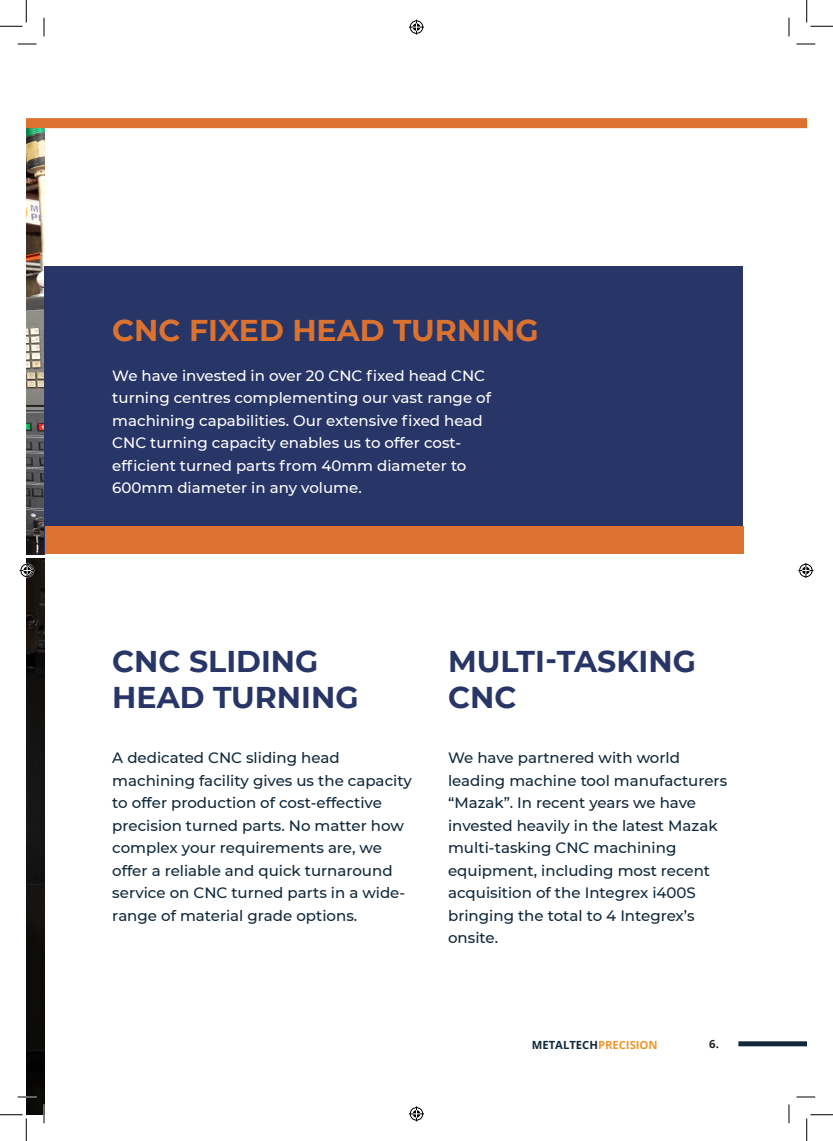
<style>
.page{position:relative;width:833px;height:1141px;background:#fff}
.page>*{position:absolute;margin:0;border:0;box-sizing:border-box;transform-origin:0 0}
.Title_01{font:700 30px "Montserrat";color:#283567}
.Title_01-2{font:700 30px "Montserrat";color:#db722f}
.Intro_text{font:500 15px/22.5px "Montserrat";color:#10283b}
.Intro_text-2{font:500 15px/22.5px "Montserrat";color:#fff}
.Text_03_Left{font:700 11.25px "Open Sans";color:#10283a}
.Text_03_Right{font:700 11.25px "Open Sans";color:#231f20}
.s1{color:#ef962a}
</style>
<div class="page">
<img style="left:26px;top:558px;width:18px;height:556px">
<img style="left:26px;top:128px;width:18px;height:426px">
<div style="left:738px;top:1041px;width:68px;height:5px;background:#10283a"></div>
<div style="left:44px;top:266px;width:698px;height:287px;background:#283567"></div>
<svg style="left:26px;top:26px;width:780px;height:102px"></svg>
<div style="left:45px;top:526px;width:698px;height:28px;background:#db722f"></div>
<svg style="left:18px;top:43px;width:18px;height:2px"></svg>
<svg style="left:796px;top:43px;width:18px;height:2px"></svg>
<svg style="left:18px;top:1096px;width:18px;height:1px"></svg>
<svg style="left:796px;top:1096px;width:18px;height:1px"></svg>
<svg style="left:43px;top:18px;width:2px;height:18px"></svg>
<svg style="left:43px;top:1104px;width:2px;height:19px"></svg>
<svg style="left:787px;top:18px;width:2px;height:18px"></svg>
<svg style="left:788px;top:1104px;width:1px;height:19px"></svg>
<svg style="left:0;top:0;width:27px;height:27px"></svg>
<svg style="left:0;top:1114px;width:27px;height:26px"></svg>
<svg style="left:806px;top:0;width:26px;height:27px"></svg>
<svg style="left:806px;top:1114px;width:26px;height:26px"></svg>
<svg style="left:409px;top:20px;width:15px;height:15px"></svg>
<svg style="left:409px;top:1106px;width:15px;height:15px"></svg>
<svg style="left:20px;top:563px;width:15px;height:15px"></svg>
<svg style="left:798px;top:563px;width:14px;height:15px"></svg>
<p class="Title_01-2" style="left:112px;top:308px;width:427px">CNC FIXED HEAD TURNING</p>
<p class="Intro_text-2" style="left:112px;top:363px;width:380px">We have invested in over 20 CNC fixed head CNC turning centres complementing our vast range of machining capabilities. Our extensive fixed head CNC turning capacity enables us to offer cost&shy;efficient turned parts from 40mm diameter to 600mm diameter in any volume.</p>
<p class="Title_01" style="left:112px;top:640px;width:207px">CNC SLIDING</p>
<p class="Title_01" style="left:112px;top:676px;width:247px">HEAD TURNING</p>
<p class="Intro_text" style="left:112px;top:746px;width:301px">A dedicated CNC sliding head machining facility gives us the capacity to offer production of cost-effective precision turned parts. No matter how complex your requirements are, we offer a reliable and quick turnaround service on CNC turned parts in a wide&shy;range of material grade options.</p>
<p class="Title_01" style="left:448px;top:640px;width:249px">MULTI-TASKING</p>
<p class="Title_01" style="left:448px;top:676px;width:70px">CNC</p>
<p class="Intro_text" style="left:448px;top:746px;width:280px">We have partnered with world leading machine tool manufacturers “Mazak”. In recent years we have invested heavily in the latest Mazak multi-tasking CNC machining equipment, including most recent acquisition of the Integrex i400S bringing the total to 4 Integrex’s onsite.</p>
<p class="Text_03_Left" style="left:531px;top:1036px;width:127px">METALTECH<span class="s1">PRECISION</span></p>
<p class="Text_03_Right" style="left:708px;top:1035px;width:11px">6.</p>
</div>
